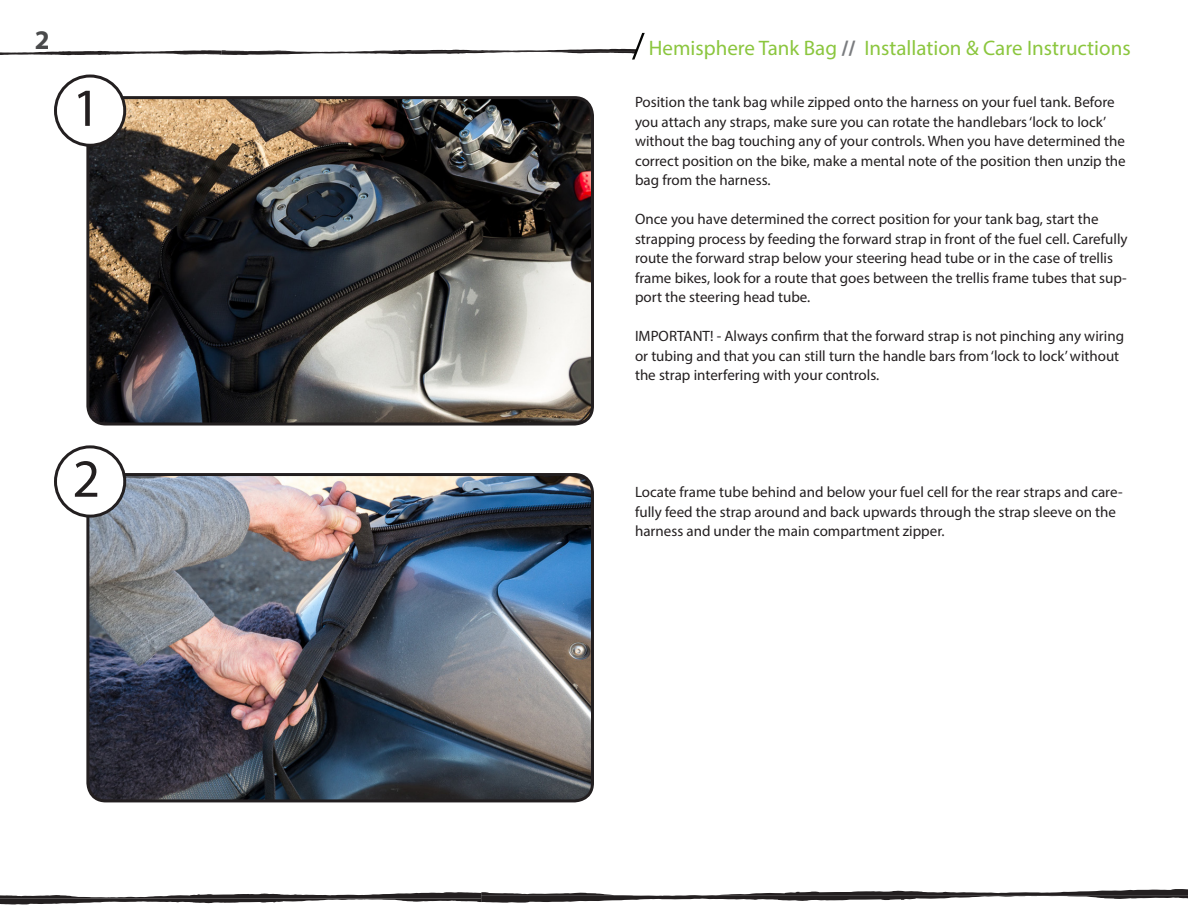
<style>
.page{position:relative;width:1188px;height:918px;background:#fff}
.page>*{position:absolute;margin:0;border:0;box-sizing:border-box;transform-origin:0 0}
.t1{font:54px "Myriad Pro";color:#231f20}
.t2{font:700 27px "Myriad Pro";color:#494a4b}
.t3{font:21px "Myriad Pro";color:#8bc63e}
.t4{font:15px/19.5px "Myriad Pro";color:#231f20}
.s1{font-weight:700;color:#7a7c7f}
</style>
<div class="page">
<svg style="left:0;top:889px;width:1188px;height:16px"></svg>
<img style="left:90px;top:98px;width:500px;height:324px">
<div style="left:86px;top:96px;width:508px;height:330px;border:3px solid #231f20;border-radius:18px"></div>
<img style="left:90px;top:475px;width:502px;height:326px">
<div style="left:86px;top:473px;width:508px;height:329px;border:3px solid #231f20;border-radius:18px"></div>
<svg style="left:0;top:33px;width:645px;height:27px"></svg>
<div style="left:56px;top:76px;width:69px;height:69px;background:#fff;border-radius:50%"></div>
<div style="left:54px;top:75px;width:72px;height:72px;border:3px solid #231f20;border-radius:50%"></div>
<div style="left:56px;top:447px;width:69px;height:69px;background:#fff;border-radius:50%"></div>
<div style="left:54px;top:445px;width:72px;height:73px;border:3px solid #231f20;border-radius:50%"></div>
<h2 class="t2" style="left:34px;top:22px;width:16px">2</h2>
<p class="t1" style="left:72px;top:74px;width:29px">1</p>
<p class="t1" style="left:72px;top:445px;width:29px">2</p>
<p class="t3" style="left:649px;top:35px;width:483px">Hemisphere Tank Bag <span class="s1">//</span> Installation &amp; Care Instructions</p>
<p class="t4" style="left:635px;top:92px;width:492px">Position the tank bag while zipped onto the harness on your fuel tank. Before you attach any straps, make sure you can rotate the handlebars ‘lock to lock’ without the bag touching any of your controls. When you have determined the correct position on the bike, make a mental note of the position then unzip the bag from the harness.</p>
<p class="t4" style="left:635px;top:209px;width:494px">Once you have determined the correct position for your tank bag, start the strapping process by feeding the forward strap in front of the fuel cell. Carefully route the forward strap below your steering head tube or in the case of trellis frame bikes, look for a route that goes between the trellis frame tubes that sup&shy;port the steering head tube.</p>
<p class="t4" style="left:635px;top:326px;width:491px">IMPORTANT! - Always confirm that the forward strap is not pinching any wiring or tubing and that you can still turn the handle bars from ‘lock to lock’ without the strap interfering with your controls.</p>
<p class="t4" style="left:635px;top:482px;width:489px">Locate frame tube behind and below your fuel cell for the rear straps and care&shy;fully feed the strap around and back upwards through the strap sleeve on the harness and under the main compartment zipper.</p>
</div>
